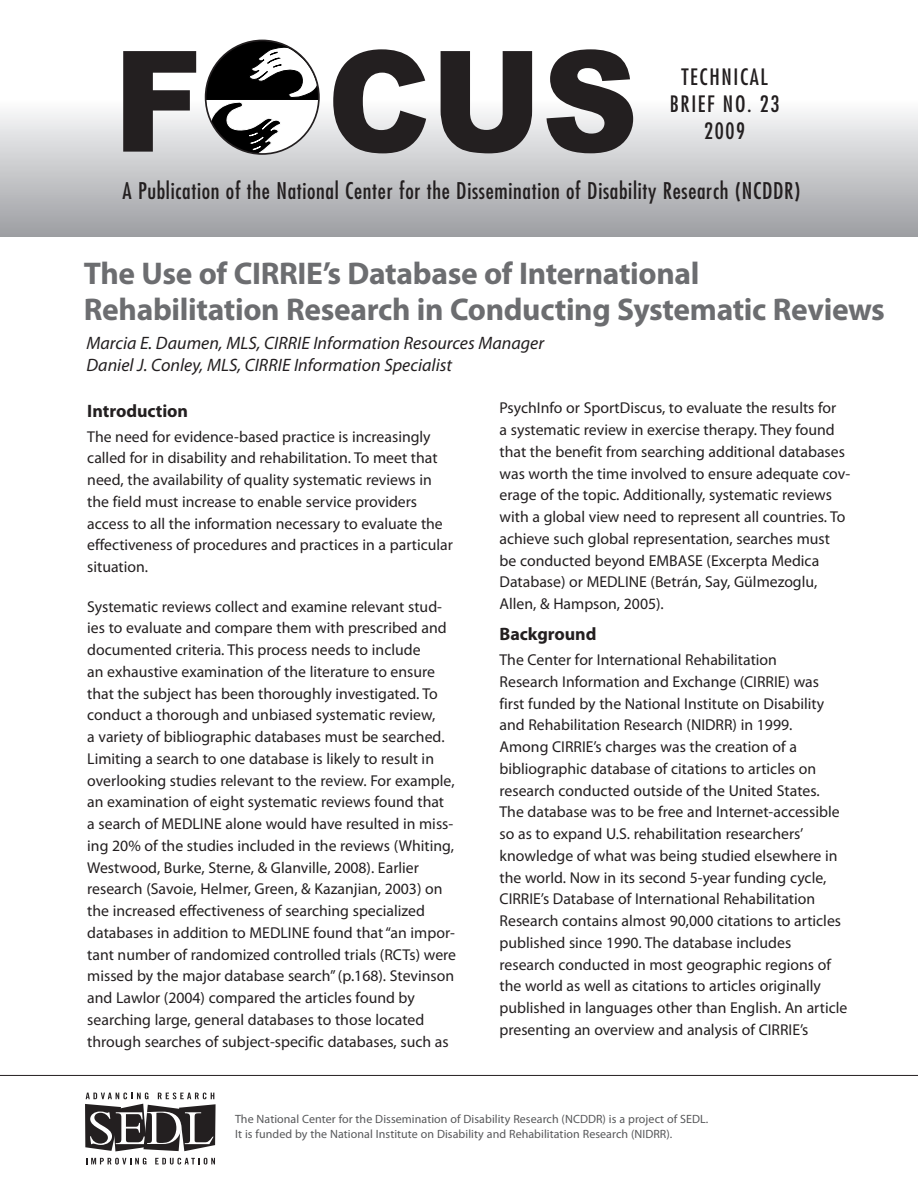
<style>
.page{position:relative;width:918px;height:1188px;background:#fff}
.page>*{position:absolute;margin:0;border:0;box-sizing:border-box;transform-origin:0 0}
.t1{font:900 140.4px "Arial";color:#231f20;scale:.95 1}
.t2{font:700 31.5px/36px "Myriad Pro";letter-spacing:-.01em;color:#6c6d70}
.t3{font:condensed 22.35px "Futura";letter-spacing:.03em;color:#231f20}
.t4{font:condensed 22.05px/26.8px "Futura";letter-spacing:.075em;color:#231f20;text-align:center}
.t5{font:italic 18px/21.8px "Myriad Pro";color:#231f20}
.t6{font:700 18px "Myriad Pro";letter-spacing:-.005em;color:#231f20}
.t7{font:15.75px/21.8px "Myriad Pro";color:#231f20}
.t8{font:12px/15px "Myriad Pro";letter-spacing:.005em;color:#57585a}
</style>
<div class="page">
<svg style="left:0;top:39px;width:918px;height:197px"></svg>
<hr style="left:0;top:1075px;width:918px;height:1px;background:#231f20">
<svg style="left:206px;top:40px;width:113px;height:114px"></svg>
<div style="left:205px;top:40px;width:115px;height:115px;border:2px solid #231f20;border-radius:50%"></div>
<svg style="left:86px;top:1158px;width:60px;height:7px"></svg>
<svg style="left:155px;top:1158px;width:60px;height:7px"></svg>
<svg style="left:85px;top:1093px;width:131px;height:58px"></svg>
<p class="t1" style="left:113px;top:14px;width:554px">F CUS</p>
<p class="t4" style="left:670px;top:63px;width:111px">TECHNICAL<br>BRIEF NO. 23<br>2009</p>
<p class="t3" style="left:122px;top:177px;width:680px">A Publication of the National Center for the Dissemination of Disability Research (NCDDR)</p>
<h1 class="t2" style="left:84px;top:254px;width:803px">The Use of CIRRIE’s Database of International<br>Rehabilitation Research in Conducting Systematic Reviews</h1>
<p class="t5" style="left:86px;top:332px;width:459px">Marcia E. Daumen, MLS, CIRRIE Information Resources Manager<br>Daniel J. Conley, MLS, CIRRIE Information Specialist</p>
<h2 class="t6" style="left:87px;top:399px;width:102px">Introduction</h2>
<p class="t7" style="left:87px;top:425px;width:367px">The need for evidence-based practice is increasingly called for in disability and rehabilitation. To meet that need, the availability of quality systematic reviews in the field must increase to enable service providers access to all the information necessary to evaluate the effectiveness of procedures and practices in a particular situation.</p>
<p class="t7" style="left:87px;top:595px;width:370px">Systematic reviews collect and examine relevant stud&shy;ies to evaluate and compare them with prescribed and documented criteria. This process needs to include<br>an exhaustive examination of the literature to ensure that the subject has been thoroughly investigated. To conduct a thorough and unbiased systematic review,<br>a variety of bibliographic databases must be searched.<br>Limiting a search to one database is likely to result in overlooking studies relevant to the review. For example, an examination of eight systematic reviews found that<br>a search of MEDLINE alone would have resulted in miss&shy;ing 20% of the studies included in the reviews (Whiting, Westwood, Burke, Sterne, &amp; Glanville, 2008). Earlier research (Savoie, Helmer, Green, &amp; Kazanjian, 2003) on the increased effectiveness of searching specialized databases in addition to MEDLINE found that “an impor&shy;tant number of randomized controlled trials (RCTs) were missed by the major database search” (p.168). Stevinson and Lawlor (2004) compared the articles found by searching large, general databases to those located through searches of subject-specific databases, such as</p>
<p class="t7" style="left:500px;top:397px;width:352px">PsychInfo or SportDiscus, to evaluate the results for<br>a systematic review in exercise therapy. They found that the benefit from searching additional databases was worth the time involved to ensure adequate cov&shy;erage of the topic. Additionally, systematic reviews with a global view need to represent all countries. To achieve such global representation, searches must be conducted beyond EMBASE (Excerpta Medica Database) or MEDLINE (Betrán, Say, Gülmezoglu, Allen, &amp; Hampson, 2005).</p>
<h2 class="t6" style="left:500px;top:622px;width:98px">Background</h2>
<p class="t7" style="left:500px;top:649px;width:349px">The Center for International Rehabilitation<br>Research Information and Exchange (CIRRIE) was first funded by the National Institute on Disability and Rehabilitation Research (NIDRR) in 1999.<br>Among CIRRIE’s charges was the creation of a bibliographic database of citations to articles on research conducted outside of the United States.<br>The database was to be free and Internet-accessible so as to expand U.S. rehabilitation researchers’ knowledge of what was being studied elsewhere in the world. Now in its second 5-year funding cycle, CIRRIE’s Database of International Rehabilitation Research contains almost 90,000 citations to articles published since 1990. The database includes research conducted in most geographic regions of the world as well as citations to articles originally published in languages other than English. An article presenting an overview and analysis of CIRRIE’s</p>
<p class="t8" style="left:235px;top:1112px;width:475px">The National Center for the Dissemination of Disability Research (NCDDR) is a project of SEDL.<br>It is funded by the National Institute on Disability and Rehabilitation Research (NIDRR).</p>
</div>
